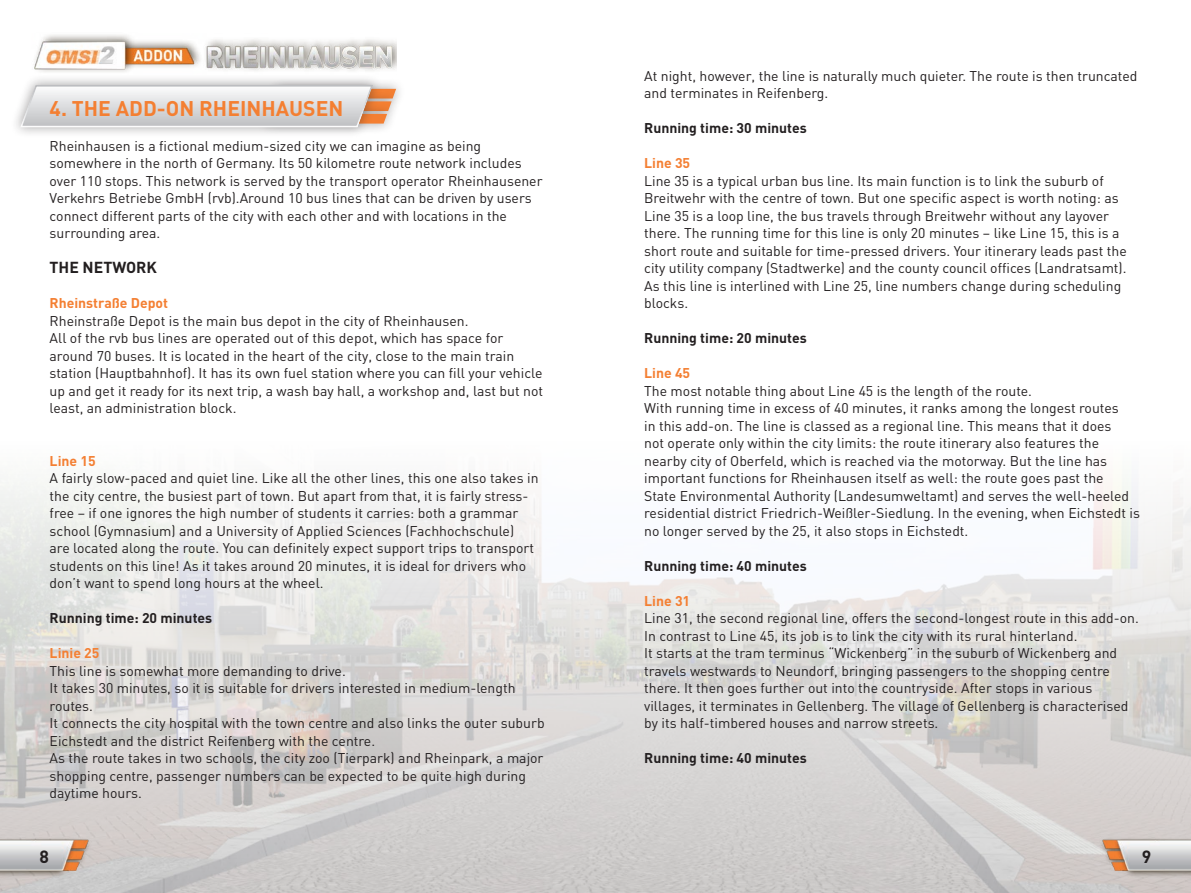
<style>
.page{position:relative;width:1191px;height:893px;background:#fff}
.page>*{position:absolute;margin:0;border:0;box-sizing:border-box;transform-origin:0 0}
.t1{font:700 21px "DIN";color:#f47f32}
.t2{font:700 17.5px "DIN";color:#231f20}
.t3{font:700 15.75px "DIN";color:#231f20}
.t4{font:14px/17.5px "DIN";color:#231f20}
.t5{font:700 14px "DIN";color:#231f20}
.t6{font:700 14px "DIN";color:#f47f32}
</style>
<div class="page">
<img style="left:0;top:42px;width:1191px;height:851px">
<img style="left:0;top:837px;width:92px;height:40px">
<img style="left:1099px;top:837px;width:92px;height:40px">
<img style="left:32px;top:35px;width:364px;height:39px">
<div style="left:265px;top:78px;width:141px;height:31px;background:#fdfdfd"></div>
<div style="left:261px;top:90px;width:140px;height:32px;background:#231f20;opacity:.4"></div>
<div style="left:256px;top:103px;width:141px;height:32px;background:#fff"></div>
<div style="left:10px;top:74px;width:373px;height:65px;background:#231f20;opacity:.4"></div>
<svg style="left:20px;top:82px;width:376px;height:46px"></svg>
<h1 class="t1" style="left:50px;top:94px;width:295px">4. THE ADD-ON RHEINHAUSEN</h1>
<p class="t4" style="left:50px;top:136px;width:494px">Rheinhausen is a fictional medium-sized city we can imagine as being somewhere in the north of Germany. Its 50 kilometre route network includes over 110 stops. This network is served by the transport operator Rheinhausener Verkehrs Betriebe GmbH (rvb).Around 10 bus lines that can be driven by users connect different parts of the city with each other and with locations in the surrounding area.</p>
<p class="t3" style="left:50px;top:257px;width:109px">THE NETWORK</p>
<p class="t6" style="left:50px;top:294px;width:120px">Rheinstraße Depot</p>
<p class="t4" style="left:50px;top:311px;width:495px">Rheinstraße Depot is the main bus depot in the city of Rheinhausen.<br>All of the rvb bus lines are operated out of this depot, which has space for around 70 buses. It is located in the heart of the city, close to the main train station (Hauptbahnhof). It has its own fuel station where you can fill your vehicle up and get it ready for its next trip, a wash bay hall, a workshop and, last but not least, an administration block.</p>
<p class="t6" style="left:50px;top:451px;width:48px">Line 15</p>
<p class="t4" style="left:50px;top:469px;width:490px">A fairly slow-paced and quiet line. Like all the other lines, this one also takes in the city centre, the busiest part of town. But apart from that, it is fairly stress&shy;free – if one ignores the high number of students it carries: both a grammar school (Gymnasium) and a University of Applied Sciences (Fachhochschule)<br>are located along the route. You can definitely expect support trips to transport students on this line! As it takes around 20 minutes, it is ideal for drivers who don’t want to spend long hours at the wheel.</p>
<p class="t5" style="left:50px;top:609px;width:164px">Running time: 20 minutes</p>
<p class="t6" style="left:50px;top:644px;width:51px">Linie 25</p>
<p class="t4" style="left:50px;top:661px;width:496px">This line is somewhat more demanding to drive.<br>It takes 30 minutes, so it is suitable for drivers interested in medium-length routes.<br>It connects the city hospital with the town centre and also links the outer suburb Eichstedt and the district Reifenberg with the centre.<br>As the route takes in two schools, the city zoo (Tierpark) and Rheinpark, a major shopping centre, passenger numbers can be expected to be quite high during daytime hours.</p>
<p class="t4" style="left:644px;top:66px;width:495px">At night, however, the line is naturally much quieter. The route is then truncated and terminates in Reifenberg.</p>
<p class="t5" style="left:644px;top:119px;width:164px">Running time: 30 minutes</p>
<p class="t6" style="left:644px;top:154px;width:48px">Line 35</p>
<p class="t4" style="left:644px;top:171px;width:484px">Line 35 is a typical urban bus line. Its main function is to link the suburb of Breitwehr with the centre of town. But one specific aspect is worth noting: as Line 35 is a loop line, the bus travels through Breitwehr without any layover there. The running time for this line is only 20 minutes – like Line 15, this is a short route and suitable for time-pressed drivers. Your itinerary leads past the city utility company (Stadtwerke) and the county council offices (Landratsamt).<br>As this line is interlined with Line 25, line numbers change during scheduling blocks.</p>
<p class="t5" style="left:644px;top:329px;width:164px">Running time: 20 minutes</p>
<p class="t6" style="left:644px;top:364px;width:48px">Line 45</p>
<p class="t4" style="left:644px;top:381px;width:497px">The most notable thing about Line 45 is the length of the route.<br>With running time in excess of 40 minutes, it ranks among the longest routes<br>in this add-on. The line is classed as a regional line. This means that it does<br>not operate only within the city limits: the route itinerary also features the nearby city of Oberfeld, which is reached via the motorway. But the line has important functions for Rheinhausen itself as well: the route goes past the<br>State Environmental Authority (Landesumweltamt) and serves the well-heeled residential district Friedrich-Weißler-Siedlung. In the evening, when Eichstedt is no longer served by the 25, it also stops in Eichstedt.</p>
<p class="t5" style="left:644px;top:556px;width:164px">Running time: 40 minutes</p>
<p class="t6" style="left:644px;top:591px;width:48px">Line 31</p>
<p class="t4" style="left:644px;top:609px;width:496px">Line 31, the second regional line, offers the second-longest route in this add-on.<br>In contrast to Line 45, its job is to link the city with its rural hinterland.<br>It starts at the tram terminus “Wickenberg” in the suburb of Wickenberg and travels westwards to Neundorf, bringing passengers to the shopping centre there. It then goes further out into the countryside. After stops in various villages, it terminates in Gellenberg. The village of Gellenberg is characterised by its half-timbered houses and narrow streets.</p>
<p class="t5" style="left:644px;top:749px;width:164px">Running time: 40 minutes</p>
<p class="t2" style="left:39px;top:845px;width:11px">8</p>
<p class="t2" style="left:1142px;top:845px;width:11px">9</p>
</div>
